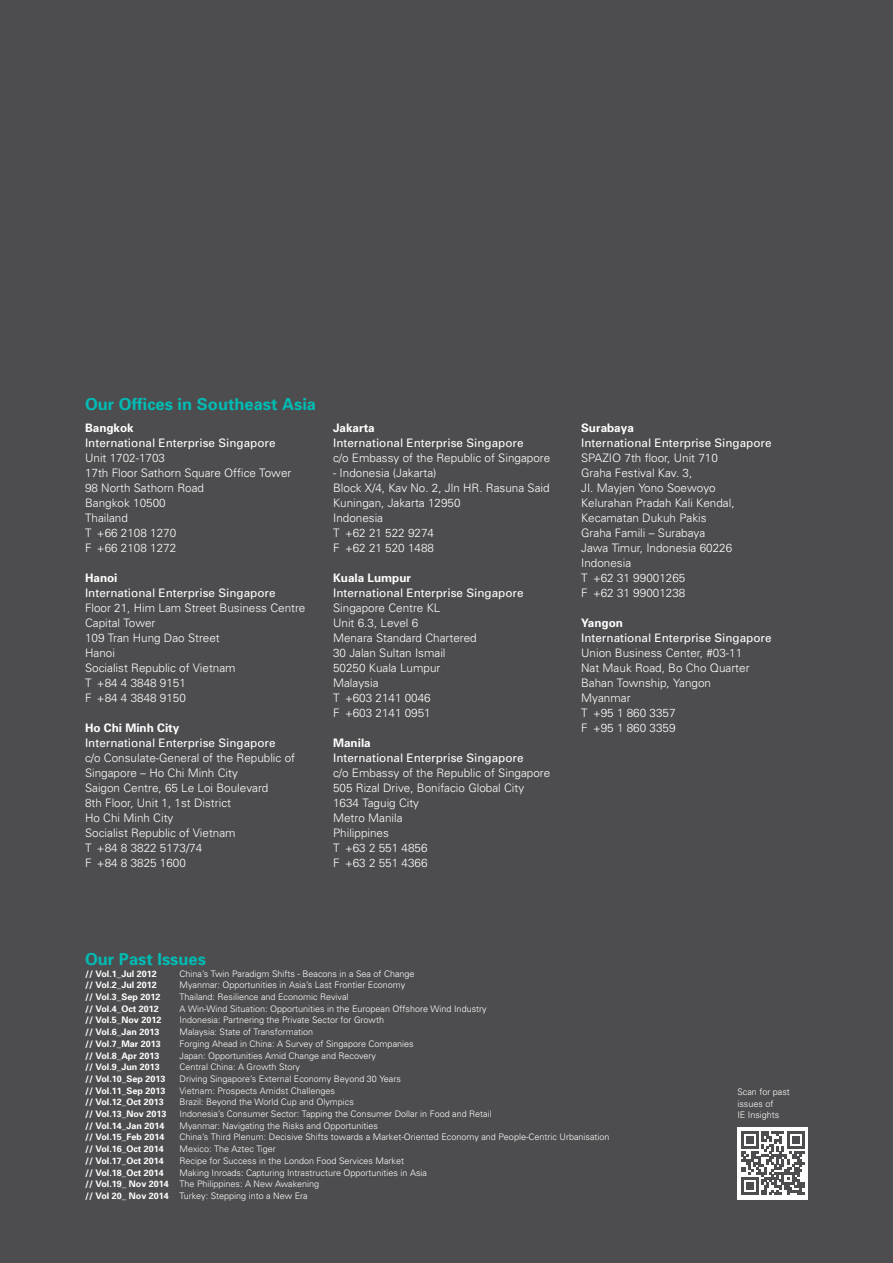
<style>
.page{position:relative;width:893px;height:1263px;background:#4d4d4f}
.page>*{position:absolute;margin:0;border:0;box-sizing:border-box;transform-origin:0 0}
.t1{font:700 16.5px "Univers";color:#00bcb4}
.t2{font:300 11.7px/15px "Univers";color:#fff}
.t3{font:11.7px "Univers";color:#fff}
.t4{font:700 11.7px "Univers";color:#fff}
.t5{font:300 9px/11.7px "Univers";color:#fff}
.t6{font:700 9px "Univers";color:#fff}
.s1{font-weight:700}
</style>
<div class="page">
<div style="left:737px;top:1127px;width:71px;height:72px;background:#fff"></div>
<svg style="left:741px;top:1131px;width:64px;height:64px"></svg>
<h1 class="t1" style="left:85px;top:394px;width:233px">Our Offices in Southeast Asia</h1>
<p class="t4" style="left:85px;top:421px;width:50px">Bangkok</p>
<p class="t3" style="left:85px;top:436px;width:192px">International Enterprise Singapore</p>
<p class="t2" style="left:85px;top:450px;width:208px">Unit 1702-1703<br>17th Floor Sathorn Square Office Tower<br>98 North Sathorn Road<br>Bangkok 10500<br>Thailand<br>T +66 2108 1270<br>F +66 2108 1272</p>
<p class="t4" style="left:85px;top:571px;width:34px">Hanoi</p>
<p class="t3" style="left:85px;top:586px;width:192px">International Enterprise Singapore</p>
<p class="t2" style="left:85px;top:600px;width:222px">Floor 21, Him Lam Street Business Centre<br>Capital Tower<br>109 Tran Hung Dao Street<br>Hanoi<br>Socialist Republic of Vietnam<br>T +84 4 3848 9151<br>F +84 4 3848 9150</p>
<p class="t4" style="left:85px;top:721px;width:96px">Ho Chi Minh City</p>
<p class="t3" style="left:85px;top:736px;width:192px">International Enterprise Singapore</p>
<p class="t2" style="left:85px;top:750px;width:212px">c/o Consulate-General of the Republic of<br>Singapore – Ho Chi Minh City<br>Saigon Centre, 65 Le Loi Boulevard<br>8th Floor, Unit 1, 1st District<br>Ho Chi Minh City<br>Socialist Republic of Vietnam<br>T +84 8 3822 5173/74<br>F +84 8 3825 1600</p>
<p class="t4" style="left:333px;top:421px;width:43px">Jakarta</p>
<p class="t3" style="left:333px;top:436px;width:192px">International Enterprise Singapore</p>
<p class="t2" style="left:333px;top:450px;width:219px">c/o Embassy of the Republic of Singapore</p>
<p class="t2" style="left:333px;top:465px;width:218px">- Indonesia (Jakarta)<br>Block X/4, Kav No. 2, Jln HR. Rasuna Said<br>Kuningan, Jakarta 12950<br>Indonesia<br>T +62 21 522 9274<br>F +62 21 520 1488</p>
<p class="t4" style="left:333px;top:571px;width:80px">Kuala Lumpur</p>
<p class="t3" style="left:333px;top:586px;width:192px">International Enterprise Singapore</p>
<p class="t2" style="left:333px;top:600px;width:145px">Singapore Centre KL<br>Unit 6.3, Level 6<br>Menara Standard Chartered<br>30 Jalan Sultan Ismail<br>50250 Kuala Lumpur<br>Malaysia<br>T +603 2141 0046<br>F +603 2141 0951</p>
<p class="t4" style="left:333px;top:736px;width:39px">Manila</p>
<p class="t3" style="left:333px;top:751px;width:192px">International Enterprise Singapore</p>
<p class="t2" style="left:333px;top:765px;width:219px">c/o Embassy of the Republic of Singapore<br>505 Rizal Drive, Bonifacio Global City<br>1634 Taguig City<br>Metro Manila<br>Philippines<br>T +63 2 551 4856<br>F +63 2 551 4366</p>
<p class="t4" style="left:581px;top:421px;width:54px">Surabaya</p>
<p class="t3" style="left:581px;top:436px;width:192px">International Enterprise Singapore</p>
<p class="t2" style="left:581px;top:450px;width:155px">SPAZIO 7th floor, Unit 710<br>Graha Festival Kav. 3,<br>JI. Mayjen Yono Soewoyo<br>Kelurahan Pradah Kali Kendal,<br>Kecamatan Dukuh Pakis<br>Graha Famili – Surabaya<br>Jawa Timur, Indonesia 60226<br>Indonesia<br>T +62 31 99001265<br>F +62 31 99001238</p>
<p class="t4" style="left:581px;top:616px;width:43px">Yangon</p>
<p class="t3" style="left:581px;top:631px;width:192px">International Enterprise Singapore</p>
<p class="t2" style="left:581px;top:645px;width:170px">Union Business Center, #03-11<br>Nat Mauk Road, Bo Cho Quarter<br>Bahan Township, Yangon<br>Myanmar<br>T +95 1 860 3357<br>F +95 1 860 3359</p>
<h1 class="t1" style="left:85px;top:949px;width:123px">Our Past Issues</h1>
<p class="t6" style="left:85px;top:968px;width:73px">// Vol.1_Jul 2012</p>
<p class="t5" style="left:180px;top:967px;width:237px">China’s Twin Paradigm Shifts - Beacons in a Sea of Change</p>
<p class="t6" style="left:85px;top:980px;width:73px">// Vol.2_Jul 2012</p>
<p class="t5" style="left:180px;top:979px;width:227px">Myanmar: Opportunities in Asia’s Last Frontier Economy</p>
<p class="t6" style="left:85px;top:991px;width:77px">// Vol.3_Sep 2012</p>
<p class="t5" style="left:180px;top:991px;width:171px">Thailand: Resilience and Economic Revival</p>
<p class="t6" style="left:85px;top:1003px;width:75px">// Vol.4_Oct 2012</p>
<p class="t5" style="left:180px;top:1003px;width:309px">A Win-Wind Situation: Opportunities in the European Offshore Wind Industry</p>
<p class="t6" style="left:85px;top:1015px;width:78px">// Vol.5_Nov 2012</p>
<p class="t5" style="left:180px;top:1014px;width:206px">Indonesia: Partnering the Private Sector for Growth</p>
<p class="t6" style="left:85px;top:1026px;width:76px">// Vol.6_Jan 2013</p>
<p class="t5" style="left:180px;top:1026px;width:135px">Malaysia: State of Transformation</p>
<p class="t6" style="left:85px;top:1038px;width:77px">// Vol.7_Mar 2013</p>
<p class="t5" style="left:180px;top:1038px;width:236px">Forging Ahead in China: A Survey of Singapore Companies</p>
<p class="t6" style="left:85px;top:1050px;width:76px">// Vol.8_Apr 2013</p>
<p class="t5" style="left:180px;top:1049px;width:198px">Japan: Opportunities Amid Change and Recovery</p>
<p class="t6" style="left:85px;top:1061px;width:76px">// Vol.9_Jun 2013</p>
<p class="t5" style="left:180px;top:1061px;width:122px">Central China: A Growth Story</p>
<p class="t6" style="left:85px;top:1073px;width:82px">// Vol.10_Sep 2013</p>
<p class="t5" style="left:180px;top:1073px;width:223px">Driving Singapore’s External Economy Beyond 30 Years</p>
<p class="t6" style="left:85px;top:1085px;width:82px">// Vol.11_Sep 2013</p>
<p class="t5" style="left:180px;top:1084px;width:157px">Vietnam: Prospects Amidst Challenges</p>
<p class="t6" style="left:85px;top:1097px;width:80px">// Vol.12_Oct 2013</p>
<p class="t5" style="left:180px;top:1096px;width:176px">Brazil: Beyond the World Cup and Olympics</p>
<p class="t6" style="left:85px;top:1108px;width:83px">// Vol.13_Nov 2013</p>
<p class="t5" style="left:180px;top:1108px;width:314px">Indonesia’s Consumer Sector: Tapping the Consumer Dollar in Food and Retail</p>
<p class="t6" style="left:85px;top:1120px;width:81px">// Vol.14_Jan 2014</p>
<p class="t5" style="left:180px;top:1120px;width:200px">Myanmar: Navigating the Risks and Opportunities</p>
<p class="t6" style="left:85px;top:1132px;width:81px">// Vol.15_Feb 2014</p>
<p class="t5" style="left:180px;top:1131px;width:431px">China’s Third Plenum: Decisive Shifts towards a Market-Oriented Economy and People-Centric Urbanisation</p>
<p class="t6" style="left:85px;top:1143px;width:80px">// Vol.16_Oct 2014</p>
<p class="t5" style="left:180px;top:1143px;width:98px">Mexico: The Aztec Tiger</p>
<p class="t6" style="left:85px;top:1155px;width:80px">// Vol.17_Oct 2014</p>
<p class="t5" style="left:180px;top:1155px;width:226px">Recipe for Success in the London Food Services Market</p>
<p class="t6" style="left:85px;top:1167px;width:80px">// Vol.18_Oct 2014</p>
<p class="t5" style="left:85px;top:1166px;width:344px;text-indent:94px">Making Inroads: Capturing Intrastructure Opportunities in Asia <span class="s1">// Vol.19_ Nov 2014</span> The Philippines: A New Awakening<br><span class="s1">// Vol 20_ Nov 2014</span> Turkey: Stepping into a New Era</p>
<p class="t5" style="left:737px;top:1086px;width:54px">Scan for past issues of<br>IE Insights</p>
</div>
